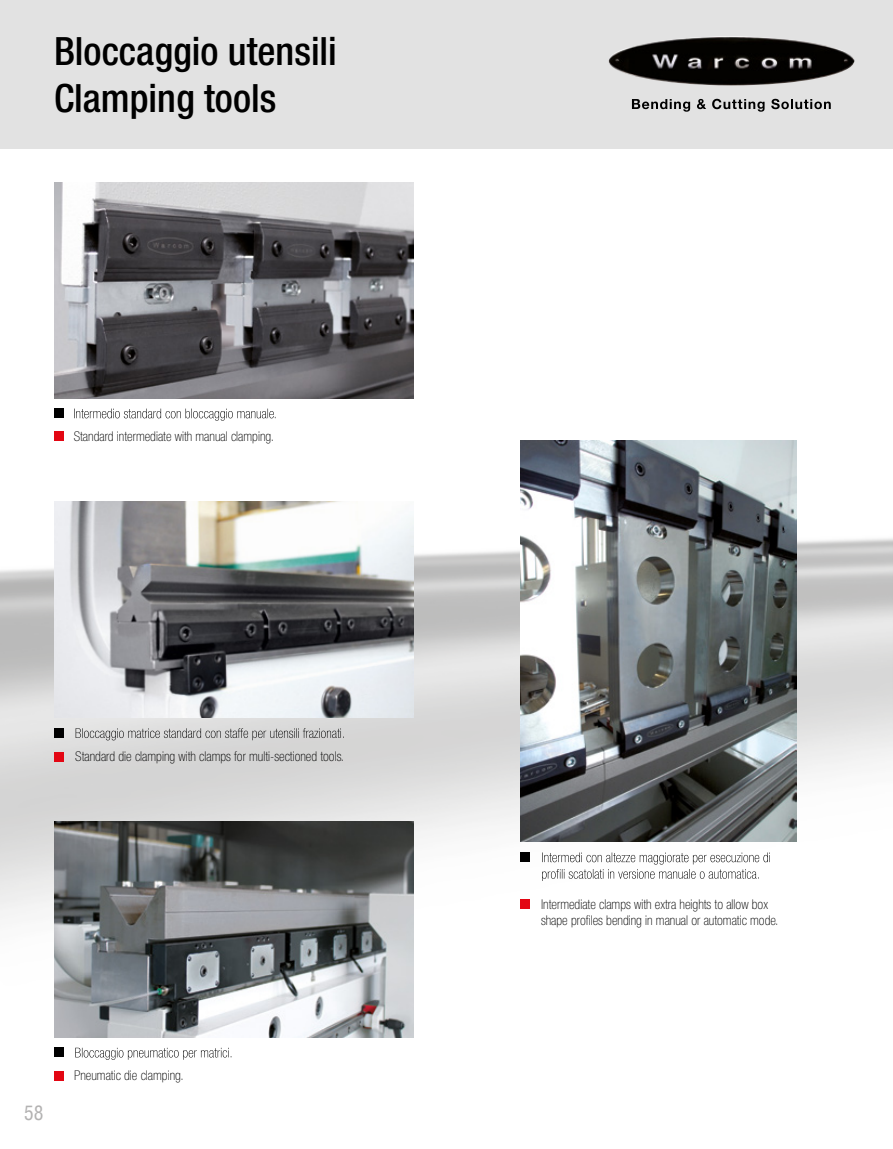
<style>
.page{position:relative;width:893px;height:1149px;background:#fff}
.page>*{position:absolute;margin:0;border:0;box-sizing:border-box;transform-origin:0 0}
.t1{font:500 condensed 39px/46.8px "Helvetica Neue LT";color:#000}
.t2{font:condensed 19.5px "Helvetica";color:#b3b2b2}
.t3{font:100 condensed 13.5px/16.5px "Helvetica Neue LT Std";color:#000}
</style>
<div class="page">
<img style="left:0;top:182px;width:893px;height:899px">
<div style="left:0;top:0;width:893px;height:149px;background:#e2e2e2"></div>
<svg style="left:76px;top:728px;width:268px;height:12px;background:#bcbcbc"></svg>
<svg style="left:75px;top:1047px;width:156px;height:12px"></svg>
<img style="left:54px;top:820px;width:359px;height:216px">
<img style="left:54px;top:501px;width:359px;height:216px">
<svg style="left:74px;top:408px;width:201px;height:12px"></svg>
<img style="left:54px;top:182px;width:359px;height:216px">
<div style="left:54px;top:431px;width:9px;height:10px;background:#e30613"></div>
<div style="left:54px;top:408px;width:9px;height:9px;background:#000"></div>
<div style="left:54px;top:751px;width:9px;height:9px;background:#e30613"></div>
<div style="left:54px;top:728px;width:9px;height:9px;background:#000"></div>
<img style="left:520px;top:440px;width:277px;height:401px">
<svg style="left:542px;top:852px;width:228px;height:28px"></svg>
<div style="left:520px;top:898px;width:9px;height:10px;background:#e30613"></div>
<div style="left:520px;top:852px;width:9px;height:9px;background:#000"></div>
<div style="left:54px;top:1070px;width:9px;height:9px;background:#e30613"></div>
<div style="left:54px;top:1047px;width:9px;height:9px;background:#000"></div>
<svg style="left:632px;top:99px;width:58px;height:13px"></svg>
<svg style="left:697px;top:99px;width:9px;height:10px"></svg>
<svg style="left:712px;top:99px;width:53px;height:13px"></svg>
<svg style="left:771px;top:99px;width:60px;height:10px"></svg>
<img style="left:608px;top:36px;width:246px;height:49px">
<h1 class="t1" style="left:54px;top:27px;width:284px">Bloccaggio utensili<br>Clamping tools</h1>
<p class="t3" style="left:74px;top:427px;width:202px">Standard intermediate with manual clamping.</p>
<p class="t3" style="left:75px;top:747px;width:270px">Standard die clamping with clamps for multi-sectioned tools.</p>
<h2 class="t2" style="left:24px;top:1099px;width:21px">58</h2>
<p class="t3" style="left:74px;top:1066px;width:111px">Pneumatic die clamping.</p>
<p class="t3" style="left:541px;top:895px;width:239px">Intermediate clamps with extra heights to allow box shape profiles bending in manual or automatic mode.</p>
</div>
